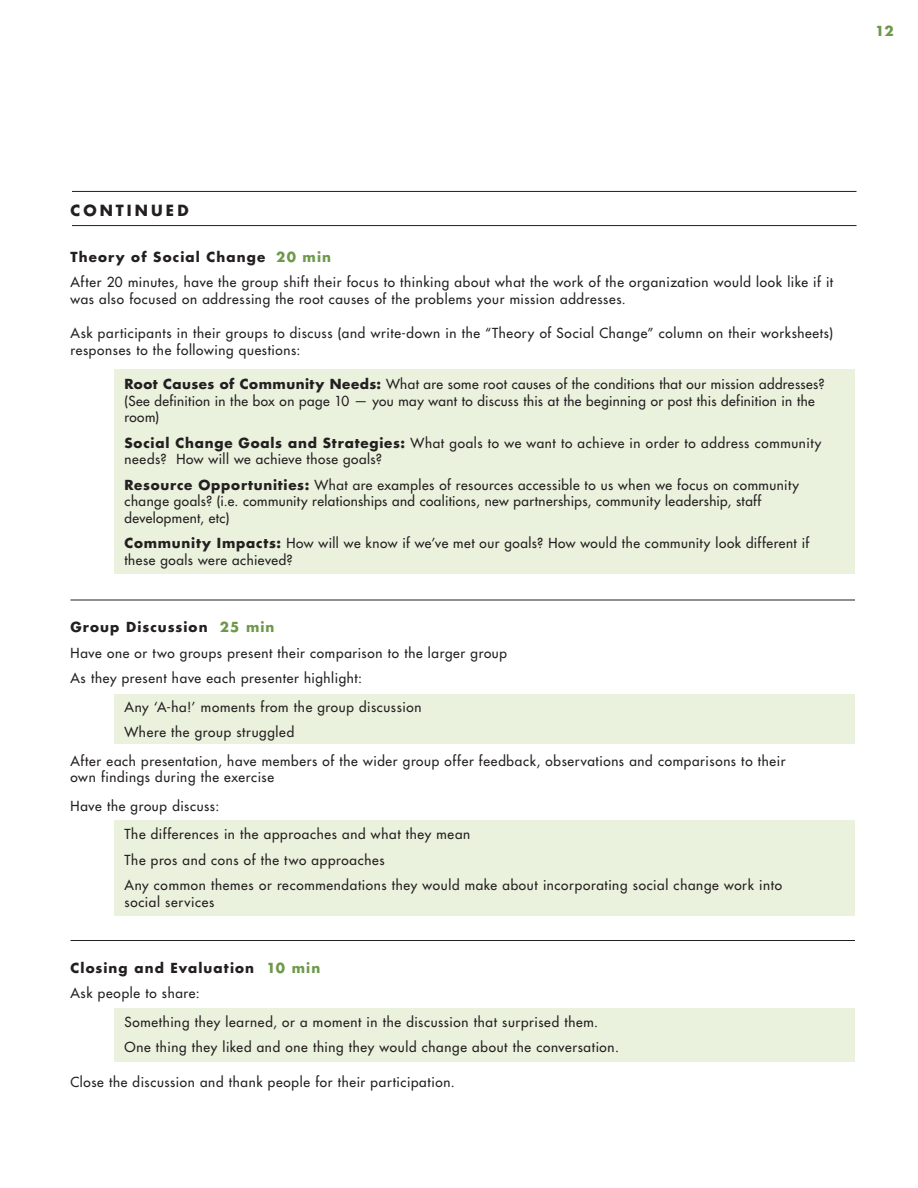
<style>
.page{position:relative;width:918px;height:1188px;background:#fff}
.page>*{position:absolute;margin:0;border:0;box-sizing:border-box;transform-origin:0 0}
.t1{font:700 15px "Futura Std";letter-spacing:.205em;color:#231f20}
.t2{font:500 13.5px/16.5px "Futura Std";letter-spacing:.045em;color:#231f20}
.t3{font:700 13.5px/25.5px "Futura Std";letter-spacing:.08em;color:#231f20}
.t4{font:700 13.5px "Futura Std";color:#6f984b}
.s1{font-weight:700}
.s2{font-weight:700;color:#6f984b}
.s3{color:#6f984b}
.s4{font-weight:500}
</style>
<div class="page">
<div style="left:115px;top:369px;width:740px;height:205px;background:#eaf1dd"></div>
<div style="left:115px;top:694px;width:740px;height:50px;background:#eaf1dd"></div>
<div style="left:115px;top:820px;width:740px;height:96px;background:#eaf1dd"></div>
<div style="left:115px;top:1008px;width:740px;height:54px;background:#eaf1dd"></div>
<hr style="left:70px;top:940px;width:785px;height:1px;background:#231f20">
<hr style="left:70px;top:600px;width:785px;height:1px;background:#231f20">
<hr style="left:72px;top:225px;width:784px;height:1px;background:#231f20">
<hr style="left:72px;top:191px;width:784px;height:1px;background:#231f20">
<p class="t4" style="left:875px;top:22px;width:20px">12</p>
<p class="t1" style="left:70px;top:200px;width:118px">CON TIN UED</p>
<p class="t2" style="left:70px;top:244px;width:764px;line-height:25.5px"><span class="s1">Theory of Social Change</span> <span class="s2">20 min<br></span>After 20 minutes, have the group shift their focus to thinking about what the work of the organization would look like if it</p>
<p class="t2" style="left:70px;top:290px;width:557px">was also focused on addressing the root causes of the problems your mission addresses.</p>
<p class="t2" style="left:70px;top:325px;width:764px">Ask participants in their groups to discuss (and write-down in the “Theory of Social Change” column on their worksheets) responses to the following questions:</p>
<p class="t2" style="left:124px;top:376px;width:702px"><span class="s1">Root Causes of Community Needs:</span> What are some root causes of the conditions that our mission addresses? (See definition in the box on page 10 — you may want to discuss this at the beginning or post this definition in the room)</p>
<p class="t2" style="left:124px;top:434px;width:698px"><span class="s1">Social Change Goals and Strategies:</span> What goals to we want to achieve in order to address community needs? How will we achieve those goals?</p>
<p class="t2" style="left:124px;top:476px;width:676px"><span class="s1">Resource Opportunities:</span> What are examples of resources accessible to us when we focus on community change goals? (i.e. community relationships and coalitions, new partnerships, community leadership, staff development, etc)</p>
<p class="t2" style="left:124px;top:535px;width:686px"><span class="s1">Community Impacts:</span> How will we know if we’ve met our goals? How would the community look different if these goals were achieved?</p>
<p class="t2" style="left:70px;top:614px;width:438px;line-height:25.5px"><span class="s1">Group Discussion</span> <span class="s2">25 min<br></span>Have one or two groups present their comparison to the larger group<br>As they present have each presenter highlight:</p>
<p class="t2" style="left:124px;top:694px;width:299px;line-height:25.5px">Any ‘A-ha!’ moments from the group discussion<br>Where the group struggled</p>
<p class="t2" style="left:70px;top:752px;width:717px">After each presentation, have members of the wider group offer feedback, observations and comparisons to their own findings during the exercise</p>
<p class="t2" style="left:124px;top:791px;width:347px;line-height:28.5px;text-indent:-54px">Have the group discuss:<br>The differences in the approaches and what they mean</p>
<p class="t2" style="left:124px;top:847px;width:659px;line-height:25.5px">The pros and cons of the two approaches<br>Any common themes or recommendations they would make about incorporating social change work into</p>
<p class="t2" style="left:124px;top:893px;width:91px">social services</p>
<p class="t3" style="left:70px;top:955px;width:251px">Closing and Evaluation <span class="s3">10 min<br></span><span class="s4">Ask people to share:</span></p>
<p class="t2" style="left:124px;top:1009px;width:496px;line-height:25.5px">Something they learned, or a moment in the discussion that surprised them.<br>One thing they liked and one thing they would change about the conversation.</p>
<p class="t2" style="left:70px;top:1073px;width:386px">Close the discussion and thank people for their participation.</p>
</div>
